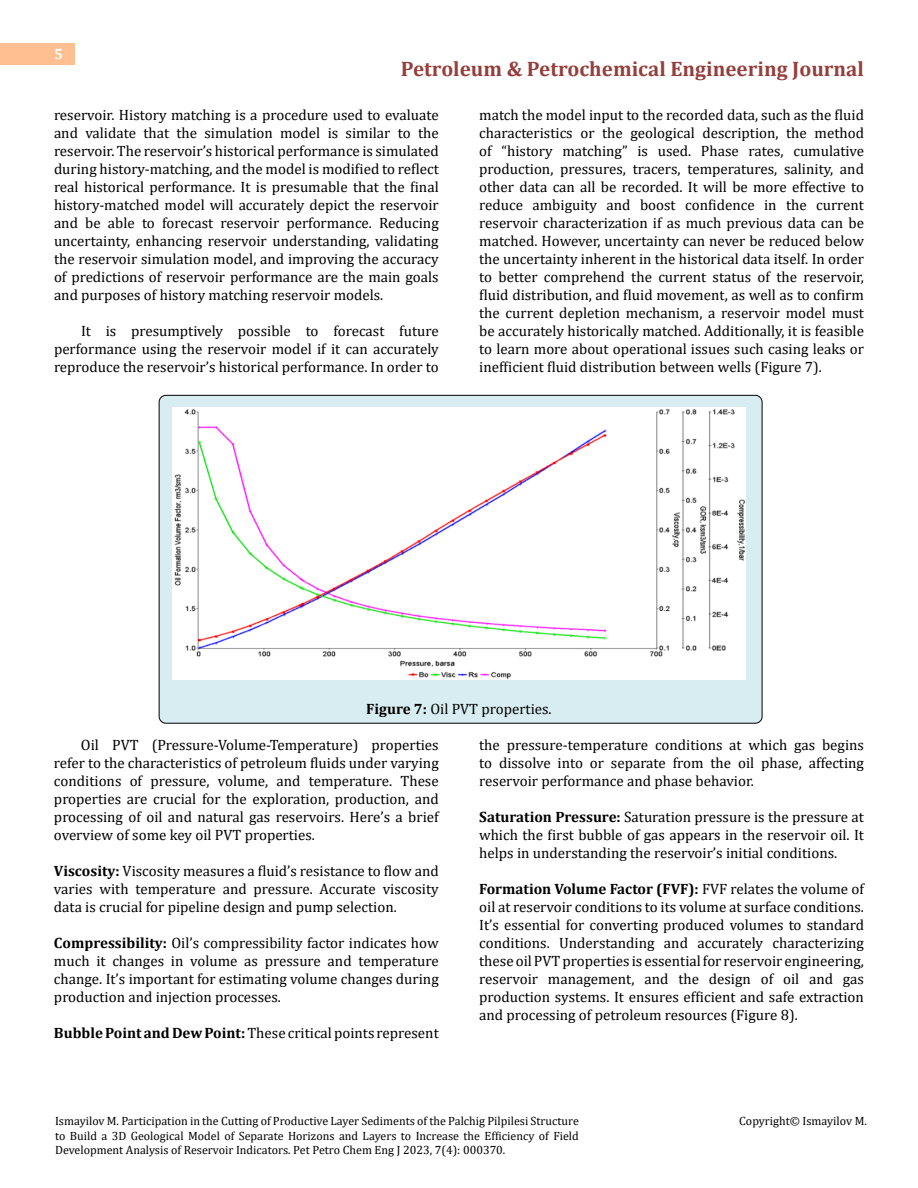
<style>
.page{position:relative;width:918px;height:1188px;background:#fff}
.page>*{position:absolute;margin:0;border:0;box-sizing:border-box;transform-origin:0 0}
.t1{font:700 21px "Cambria";color:#953f3c}
.t2{font:15px/18px "Cambria";color:#000;text-align:justify}
.t3{font:700 15px "Cambria";color:#fff}
.t4{font:12px/14.4px "Cambria";color:#000;text-align:justify}
.s1{font-weight:700}
</style>
<div class="page">
<div style="left:0;top:43px;width:75px;height:21px;background:#ffbf91"></div>
<div style="left:159px;top:395px;width:603px;height:328px;background:#d8edf2;border-radius:7px"></div>
<img style="left:173px;top:408px;width:572px;height:271px">
<p class="t3" style="left:54px;top:44px;width:10px">5</p>
<h1 class="t1" style="left:401px;top:54px;width:465px">Petroleum &amp; Petrochemical Engineering Journal</h1>
<p class="t2" style="left:54px;top:105px;width:386px">reservoir. History matching is a procedure used to evaluate and validate that the simulation model is similar to the reservoir. The reservoir’s historical performance is simulated during history-matching, and the model is modified to reflect real historical performance. It is presumable that the final history-matched model will accurately depict the reservoir and be able to forecast reservoir performance. Reducing uncertainty, enhancing reservoir understanding, validating the reservoir simulation model, and improving the accuracy of predictions of reservoir performance are the main goals and purposes of history matching reservoir models.</p>
<p class="t2" style="left:54px;top:321px;width:386px;text-indent:27px">It is presumptively possible to forecast future performance using the reservoir model if it can accurately reproduce the reservoir’s historical performance. In order to</p>
<p class="t2" style="left:479px;top:105px;width:386px">match the model input to the recorded data, such as the fluid characteristics or the geological description, the method of “history matching” is used. Phase rates, cumulative production, pressures, tracers, temperatures, salinity, and other data can all be recorded. It will be more effective to reduce ambiguity and boost confidence in the current reservoir characterization if as much previous data can be matched. However, uncertainty can never be reduced below the uncertainty inherent in the historical data itself. In order to better comprehend the current status of the reservoir, fluid distribution, and fluid movement, as well as to confirm the current depletion mechanism, a reservoir model must be accurately historically matched. Additionally, it is feasible to learn more about operational issues such casing leaks or inefficient fluid distribution between wells (Figure 7).</p>
<p class="t2" style="left:366px;top:699px;width:187px"><span class="s1">Figure 7:</span> Oil PVT properties.</p>
<p class="t2" style="left:54px;top:735px;width:386px;text-indent:27px">Oil PVT (Pressure-Volume-Temperature) properties refer to the characteristics of petroleum fluids under varying conditions of pressure, volume, and temperature. These properties are crucial for the exploration, production, and processing of oil and natural gas reservoirs. Here’s a brief overview of some key oil PVT properties.</p>
<p class="t2" style="left:54px;top:861px;width:386px"><span class="s1">Viscosity:</span> Viscosity measures a fluid’s resistance to flow and varies with temperature and pressure. Accurate viscosity data is crucial for pipeline design and pump selection.</p>
<p class="t2" style="left:54px;top:933px;width:386px"><span class="s1">Compressibility:</span> Oil’s compressibility factor indicates how much it changes in volume as pressure and temperature change. It’s important for estimating volume changes during production and injection processes.</p>
<p class="t2" style="left:54px;top:1023px;width:386px"><span class="s1">Bubble Point and Dew Point:</span> These critical points represent</p>
<p class="t2" style="left:479px;top:735px;width:386px">the pressure-temperature conditions at which gas begins to dissolve into or separate from the oil phase, affecting reservoir performance and phase behavior.</p>
<p class="t2" style="left:479px;top:807px;width:386px"><span class="s1">Saturation Pressure:</span> Saturation pressure is the pressure at which the first bubble of gas appears in the reservoir oil. It helps in understanding the reservoir’s initial conditions.</p>
<p class="t2" style="left:479px;top:879px;width:386px"><span class="s1">Formation Volume Factor (FVF):</span> FVF relates the volume of oil at reservoir conditions to its volume at surface conditions.<br>It’s essential for converting produced volumes to standard conditions. Understanding and accurately characterizing these oil PVT properties is essential for reservoir engineering, reservoir management, and the design of oil and gas production systems. It ensures efficient and safe extraction and processing of petroleum resources (Figure 8).</p>
<p class="t4" style="left:55px;top:1114px;width:525px">Ismayilov M. Participation in the Cutting of Productive Layer Sediments of the Palchig Pilpilesi Structure to Build a 3D Geological Model of Separate Horizons and Layers to Increase the Efficiency of Field Development Analysis of Reservoir Indicators. Pet Petro Chem Eng J 2023, 7(4): 000370.</p>
<p class="t4" style="left:739px;top:1114px;width:129px">Copyright© Ismayilov M.</p>
</div>
